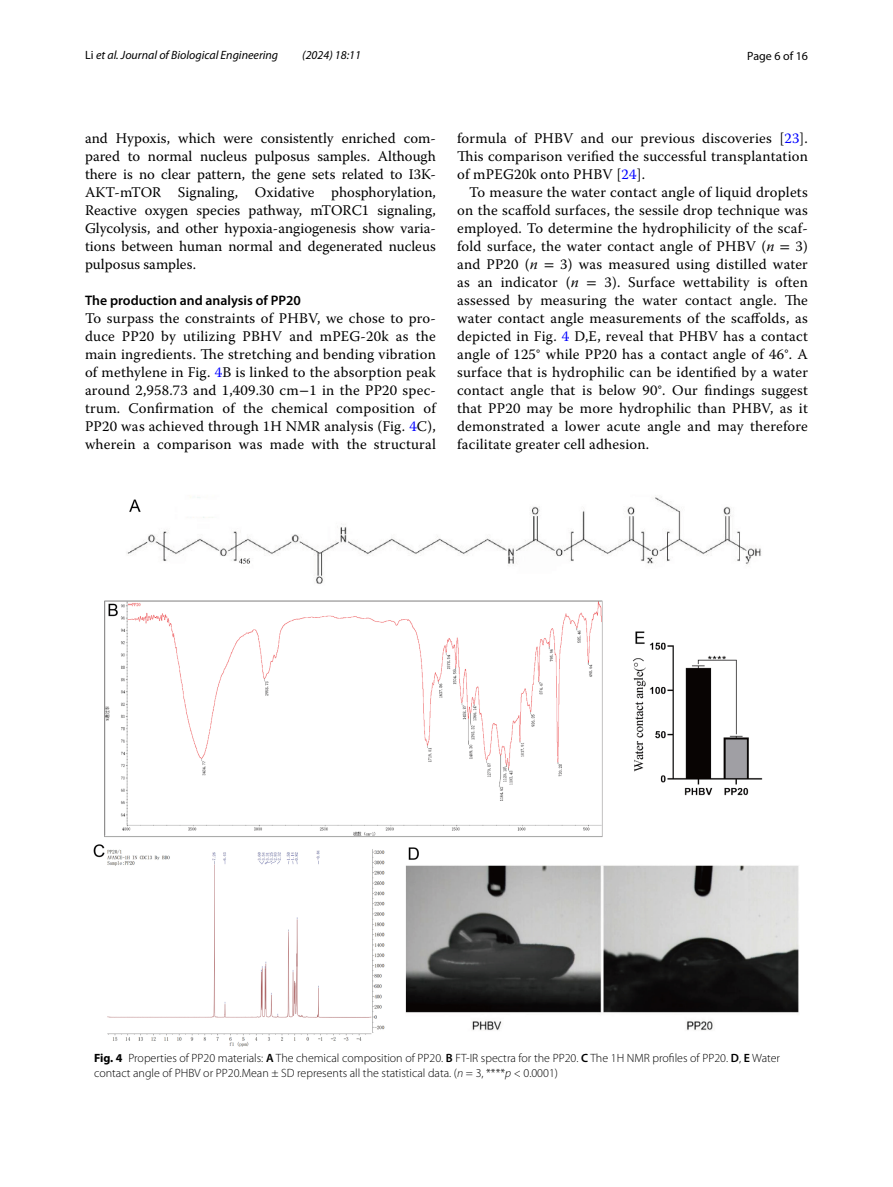
<style>
.page{position:relative;width:893px;height:1187px;background:#fff}
.page>*{position:absolute;margin:0;border:0;box-sizing:border-box;transform-origin:0 0}
.t1{font:14.7px/18px "Warnock Pro";letter-spacing:.015em;color:#000;text-align:justify}
.t2{font:600 13.8px "Myriad Pro";color:#000}
.t3{font:300 12px/15px "Myriad Pro";color:#000}
.t4{font:italic 12px "Myriad Pro";color:#000}
.t5{font:12px "Myriad Pro";color:#000}
.s1{font-style:normal}
.s2{color:#00f}
.s3{font-family:"STIX"}
.s4{font-style:italic}
.s5{font-weight:700}
.s6{font-weight:600}
</style>
<div class="page">
<img style="left:93px;top:496px;width:706px;height:550px">
<p class="t4" style="left:85px;top:48px;width:195px"><span class="s1">Li</span> et al. Journal of Biological Engineering</p>
<p class="t4" style="left:302px;top:48px;width:60px">(2024) 18:11</p>
<p class="t5" style="left:747px;top:48px;width:62px">Page 6 of 16</p>
<p class="t1" style="left:85px;top:128px;width:352px">and Hypoxis, which were consistently enriched com&shy;pared to normal nucleus pulposus samples. Although there is no clear pattern, the gene sets related to I3K-AKT-mTOR Signaling, Oxidative phosphorylation, Reactive oxygen species pathway, mTORC1 signaling, Glycolysis, and other hypoxia-angiogenesis show varia&shy;tions between human normal and degenerated nucleus pulposus samples.</p>
<p class="t2" style="left:85px;top:291px;width:217px">The production and analysis of PP20</p>
<p class="t1" style="left:85px;top:308px;width:352px">To surpass the constraints of PHBV, we chose to pro&shy;duce PP20 by utilizing PBHV and mPEG-20k as the main ingredients. The stretching and bending vibration of methylene in Fig. <span class="s2">4</span>B is linked to the absorption peak around 2,958.73 and 1,409.30 cm<span class="s3">−</span>1 in the PP20 spec&shy;trum. Confirmation of the chemical composition of PP20 was achieved through 1H NMR analysis (Fig. <span class="s2">4</span>C), wherein a comparison was made with the structural</p>
<p class="t1" style="left:457px;top:128px;width:352px">formula of PHBV and our previous discoveries [<span class="s2">23</span>].<br>This comparison verified the successful transplantation of mPEG20k onto PHBV [<span class="s2">24</span>].</p>
<p class="t1" style="left:457px;top:182px;width:352px;text-indent:12px">To measure the water contact angle of liquid droplets on the scaffold surfaces, the sessile drop technique was employed. To determine the hydrophilicity of the scaf&shy;fold surface, the water contact angle of PHBV (<span class="s4">n</span> <span class="s3">=</span> 3) and PP20 (<span class="s4">n</span> <span class="s3">=</span> 3) was measured using distilled water as an indicator (<span class="s4">n</span> <span class="s3">=</span> 3). Surface wettability is often assessed by measuring the water contact angle. The water contact angle measurements of the scaffolds, as depicted in Fig. <span class="s2">4</span> D,E, reveal that PHBV has a contact angle of 125° while PP20 has a contact angle of 46°. A surface that is hydrophilic can be identified by a water contact angle that is below 90°. Our findings suggest that PP20 may be more hydrophilic than PHBV, as it demonstrated a lower acute angle and may therefore facilitate greater cell adhesion.</p>
<p class="t3" style="left:94px;top:1050px;width:688px"><span class="s5">Fig. 4</span> Properties of PP20 materials: <span class="s6">A</span> The chemical composition of PP20. <span class="s6">B</span> FT-IR spectra for the PP20. <span class="s6">C</span> The 1H NMR profiles of PP20. <span class="s6">D</span>, <span class="s6">E</span> Water contact angle of PHBV or PP20.Mean ± SD represents all the statistical data. (<span class="s4">n</span> = 3, ****<span class="s4">p</span> &lt; 0.0001)</p>
</div>
